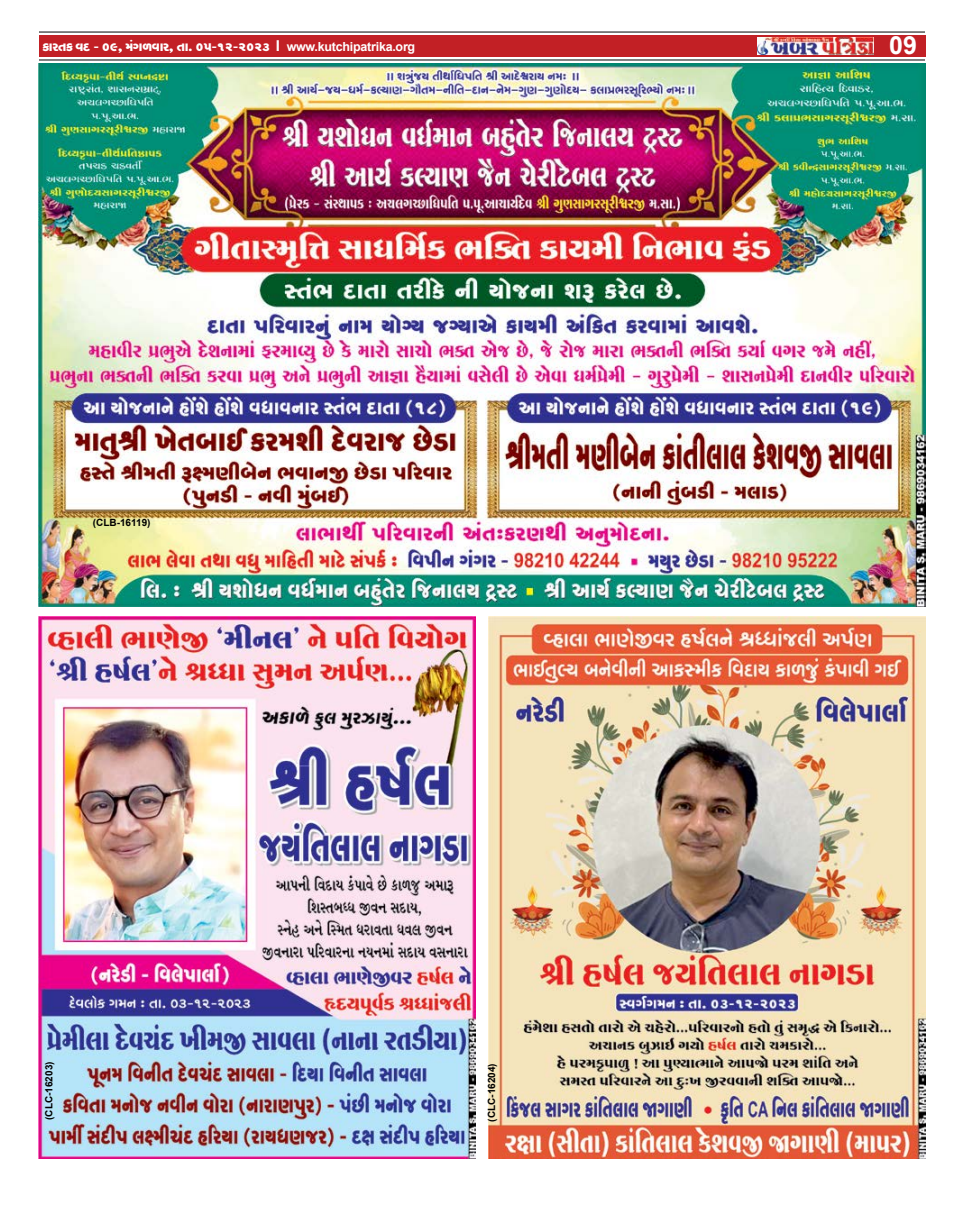
<style>
.page{position:relative;width:964px;height:1205px;background:#fff}
.page>*{position:absolute;margin:0;border:0;box-sizing:border-box;transform-origin:0 0}
.t1{font:700 25px "Arial";color:#fff}
.t2{font:15px "SHREE GUJ7";letter-spacing:-.02em;color:#fff}
.t3{font:700 10px "Arial";color:#000}
.s1{font-family:"Arial";font-weight:700}
.s2{font-family:"Arial";font-weight:700;font-size:12.5px}
</style>
<div class="page">
<hr style="left:39px;top:60px;width:886px;height:1px;background:#000">
<div style="left:39px;top:35px;width:887px;height:22px;background:#c22025"></div>
<hr style="left:39px;top:32px;width:886px;height:1px;background:#000">
<img style="left:757px;top:38px;width:116px;height:16px">
<img style="left:39px;top:64px;width:886px;height:542px">
<img style="left:488px;top:617px;width:437px;height:542px">
<img style="left:39px;top:617px;width:437px;height:542px">
<p class="t2" style="left:43px;top:39px;width:374px">L$pfsL$ hv$ - 09, d„Nmhpf, sp. 05-12-2023 <span class="s1">I</span> <span class="s2">www.kutchipatrika.org</span></p>
<h1 class="t1" style="left:889px;top:28px;width:29px">09</h1>
<p class="t3" style="left:93px;top:516px;width:59px">(CLB-16119)</p>
<p class="t3" style="left:42px;top:1120px;width:60px;rotate:-90deg">(CLC-16203)</p>
<p class="t3" style="left:485px;top:1121px;width:60px;rotate:-90deg">(CLC-16204)</p>
</div>
